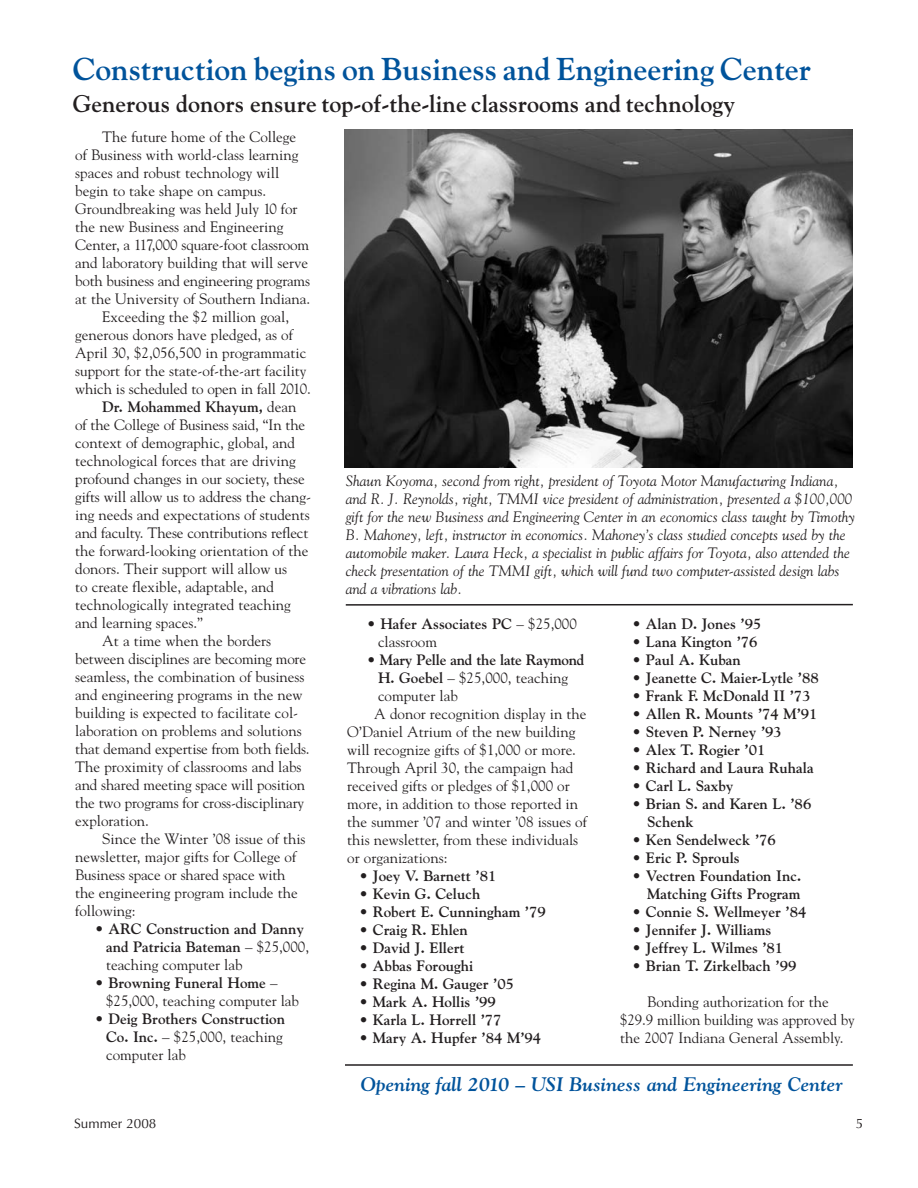
<style>
.page{position:relative;width:918px;height:1188px;background:#fff}
.page>*{position:absolute;margin:0;border:0;box-sizing:border-box;transform-origin:0 0}
.t1{font:700 31.5px "Goudy";color:#00539b}
.t2{font:700 24px "Goudy";color:#231f20}
.t3{font:italic 700 19.5px "Goudy";color:#00539b}
.t4{font:15px/18px "Goudy";color:#231f20}
.t5{font:700 15px/18px "Goudy";color:#231f20}
.t6{font:italic 15px/18px "Goudy";color:#231f20}
.t7{font:13.5px "Optima";color:#231f20}
.s1{font-weight:400}
.s2{font-weight:700}
</style>
<div class="page">
<img style="left:344px;top:130px;width:509px;height:338px">
<hr style="left:345px;top:1064px;width:508px;height:2px;background:#231f20">
<hr style="left:346px;top:604px;width:507px;height:2px;background:#231f20">
<h1 class="t1" style="left:73px;top:56px;width:740px">Construction begins on Business and Engineering Center</h1>
<h2 class="t2" style="left:73px;top:94px;width:664px">Generous donors ensure top-of-the-line classrooms and technology</h2>
<p class="t4" style="left:102px;top:129px;width:195px">The future home of the College</p>
<p class="t4" style="left:75px;top:147px;width:225px">of Business with world-class learning</p>
<p class="t4" style="left:75px;top:165px;width:205px">spaces and robust technology will</p>
<p class="t4" style="left:75px;top:183px;width:192px">begin to take shape on campus.</p>
<p class="t4" style="left:75px;top:201px;width:224px">Groundbreaking was held July 10 for</p>
<p class="t4" style="left:75px;top:219px;width:210px">the new Business and Engineering</p>
<p class="t4" style="left:75px;top:237px;width:235px">Center, a 117,000 square-foot classroom</p>
<p class="t4" style="left:75px;top:255px;width:235px">and laboratory building that will serve</p>
<p class="t4" style="left:75px;top:273px;width:236px">both business and engineering programs</p>
<p class="t4" style="left:75px;top:291px;width:237px">at the University of Southern Indiana.</p>
<p class="t4" style="left:102px;top:309px;width:188px">Exceeding the $2 million goal,</p>
<p class="t4" style="left:75px;top:327px;width:219px">generous donors have pledged, as of</p>
<p class="t4" style="left:75px;top:345px;width:233px">April 30, $2,056,500 in programmatic</p>
<p class="t4" style="left:75px;top:363px;width:233px">support for the state-of-the-art facility</p>
<p class="t4" style="left:75px;top:381px;width:237px">which is scheduled to open in fall 2010.</p>
<p class="t5" style="left:102px;top:399px;width:196px">Dr. Mohammed Khayum, <span class="s1">dean</span></p>
<p class="t4" style="left:75px;top:417px;width:232px">of the College of Business said, “In the</p>
<p class="t4" style="left:75px;top:435px;width:221px">context of demographic, global, and</p>
<p class="t4" style="left:75px;top:453px;width:222px">technological forces that are driving</p>
<p class="t4" style="left:75px;top:471px;width:231px">profound changes in our society, these</p>
<p class="t4" style="left:75px;top:489px;width:237px">gifts will allow us to address the chang-</p>
<p class="t4" style="left:75px;top:507px;width:236px">ing needs and expectations of students</p>
<p class="t4" style="left:75px;top:525px;width:235px">and faculty. These contributions reflect</p>
<p class="t4" style="left:75px;top:543px;width:235px">the forward-looking orientation of the</p>
<p class="t4" style="left:75px;top:561px;width:213px">donors. Their support will allow us</p>
<p class="t4" style="left:75px;top:579px;width:200px">to create flexible, adaptable, and</p>
<p class="t4" style="left:75px;top:597px;width:217px">technologically integrated teaching</p>
<p class="t4" style="left:75px;top:615px;width:129px">and learning spaces.”</p>
<p class="t4" style="left:102px;top:633px;width:170px">At a time when the borders</p>
<p class="t4" style="left:75px;top:651px;width:232px">between disciplines are becoming more</p>
<p class="t4" style="left:75px;top:669px;width:231px">seamless, the combination of business</p>
<p class="t4" style="left:75px;top:687px;width:229px">and engineering programs in the new</p>
<p class="t4" style="left:75px;top:705px;width:225px">building is expected to facilitate col-</p>
<p class="t4" style="left:75px;top:723px;width:228px">laboration on problems and solutions</p>
<p class="t4" style="left:75px;top:741px;width:236px">that demand expertise from both fields.</p>
<p class="t4" style="left:75px;top:759px;width:228px">The proximity of classrooms and labs</p>
<p class="t4" style="left:75px;top:777px;width:231px">and shared meeting space will position</p>
<p class="t4" style="left:75px;top:795px;width:231px">the two programs for cross-disciplinary</p>
<p class="t4" style="left:75px;top:813px;width:75px">exploration.</p>
<p class="t4" style="left:102px;top:831px;width:205px">Since the Winter ’08 issue of this</p>
<p class="t4" style="left:75px;top:849px;width:222px">newsletter, major gifts for College of</p>
<p class="t4" style="left:75px;top:867px;width:212px">Business space or shared space with</p>
<p class="t4" style="left:75px;top:885px;width:224px">the engineering program include the</p>
<p class="t4" style="left:75px;top:903px;width:62px">following:</p>
<p class="t5" style="left:106px;top:921px;width:205px;text-indent:-11px">• ARC Construction and Danny and Patricia Bateman <span class="s1">– $25,000, teaching computer lab</span></p>
<p class="t4" style="left:106px;top:975px;width:195px;text-indent:-11px"><span class="s2">• Browning Funeral Home</span> – $25,000, teaching computer lab</p>
<p class="t5" style="left:106px;top:1011px;width:181px;text-indent:-11px">• Deig Brothers Construction<br>Co. Inc. <span class="s1">– $25,000, teaching computer lab</span></p>
<p class="t6" style="left:346px;top:472px;width:511px">Shaun Koyoma, second from right, president of Toyota Motor Manufacturing Indiana, and R. J. Reynolds, right, TMMI vice president of administration, presented a $100,000 gift for the new Business and Engineering Center in an economics class taught by Timothy B. Mahoney, left, instructor in economics. Mahoney’s class studied concepts used by the automobile maker. Laura Heck, a specialist in public affairs for Toyota, also attended the check presentation of the TMMI gift, which will fund two computer-assisted design labs and a vibrations lab.</p>
<p class="t5" style="left:378px;top:616px;width:200px;text-indent:-11px">• Hafer Associates PC <span class="s1">– $25,000 classroom</span></p>
<p class="t5" style="left:367px;top:652px;width:219px">• Mary Pelle and the late Raymond</p>
<p class="t4" style="left:378px;top:670px;width:192px"><span class="s2">H. Goebel</span> – $25,000, teaching</p>
<p class="t4" style="left:378px;top:688px;width:81px">computer lab</p>
<p class="t4" style="left:374px;top:706px;width:214px">A donor recognition display in the</p>
<p class="t4" style="left:347px;top:724px;width:230px">O’Daniel Atrium of the new building</p>
<p class="t4" style="left:347px;top:742px;width:230px">will recognize gifts of $1,000 or more.</p>
<p class="t4" style="left:347px;top:760px;width:227px">Through April 30, the campaign had</p>
<p class="t4" style="left:347px;top:778px;width:224px">received gifts or pledges of $1,000 or</p>
<p class="t4" style="left:347px;top:796px;width:232px">more, in addition to those reported in</p>
<p class="t4" style="left:347px;top:814px;width:241px">the summer ’07 and winter ’08 issues of</p>
<p class="t4" style="left:347px;top:832px;width:233px">this newsletter, from these individuals</p>
<p class="t4" style="left:347px;top:850px;width:102px">or organizations:</p>
<p class="t5" style="left:359px;top:868px;width:139px">• Joey V. Barnett ’81</p>
<p class="t5" style="left:359px;top:886px;width:123px">• Kevin G. Celuch</p>
<p class="t5" style="left:359px;top:904px;width:188px">• Robert E. Cunningham ’79</p>
<p class="t5" style="left:359px;top:922px;width:110px">• Craig R. Ehlen</p>
<p class="t5" style="left:359px;top:940px;width:107px">• David J. Ellert</p>
<p class="t5" style="left:359px;top:958px;width:116px">• Abbas Foroughi</p>
<p class="t5" style="left:359px;top:976px;width:156px">• Regina M. Gauger ’05</p>
<p class="t5" style="left:359px;top:994px;width:138px">• Mark A. Hollis ’99</p>
<p class="t5" style="left:359px;top:1012px;width:144px">• Karla L. Horrell ’77</p>
<p class="t5" style="left:359px;top:1030px;width:184px">• Mary A. Hupfer ’84 M’94</p>
<p class="t5" style="left:632px;top:616px;width:131px">• Alan D. Jones ’95</p>
<p class="t5" style="left:632px;top:634px;width:127px">• Lana Kington ’76</p>
<p class="t5" style="left:632px;top:652px;width:110px">• Paul A. Kuban</p>
<p class="t5" style="left:632px;top:670px;width:188px">• Jeanette C. Maier-Lytle ’88</p>
<p class="t5" style="left:632px;top:688px;width:180px">• Frank F. McDonald II ’73</p>
<p class="t5" style="left:632px;top:706px;width:187px">• Allen R. Mounts ’74 M’91</p>
<p class="t5" style="left:632px;top:724px;width:151px">• Steven P. Nerney ’93</p>
<p class="t5" style="left:632px;top:742px;width:135px">• Alex T. Rogier ’01</p>
<p class="t5" style="left:632px;top:760px;width:183px">• Richard and Laura Ruhala</p>
<p class="t5" style="left:632px;top:778px;width:103px">• Carl L. Saxby</p>
<p class="t5" style="left:647px;top:796px;width:166px;text-indent:-15px">• Brian S. and Karen L. ’86<br>Schenk</p>
<p class="t5" style="left:632px;top:832px;width:145px">• Ken Sendelweck ’76</p>
<p class="t5" style="left:632px;top:850px;width:109px">• Eric P. Sprouls</p>
<p class="t5" style="left:632px;top:868px;width:170px;text-align:right">• Vectren Foundation Inc.<br>Matching Gifts Program</p>
<p class="t5" style="left:632px;top:904px;width:176px">• Connie S. Wellmeyer ’84</p>
<p class="t5" style="left:632px;top:922px;width:140px">• Jennifer J. Williams</p>
<p class="t5" style="left:632px;top:940px;width:153px">• Jeffrey L. Wilmes ’81</p>
<p class="t5" style="left:632px;top:958px;width:166px">• Brian T. Zirkelbach ’99</p>
<p class="t4" style="left:620px;top:994px;width:236px;text-indent:27px">Bonding authorization for the $29.9 million building was approved by the 2007 Indiana General Assembly.</p>
<h3 class="t3" style="left:361px;top:1077px;width:484px">Opening fall 2010 – USI Business and Engineering Center</h3>
<p class="t7" style="left:74px;top:1118px;width:84px">Summer 2008</p>
<p class="t7" style="left:856px;top:1118px;width:9px">5</p>
</div>
